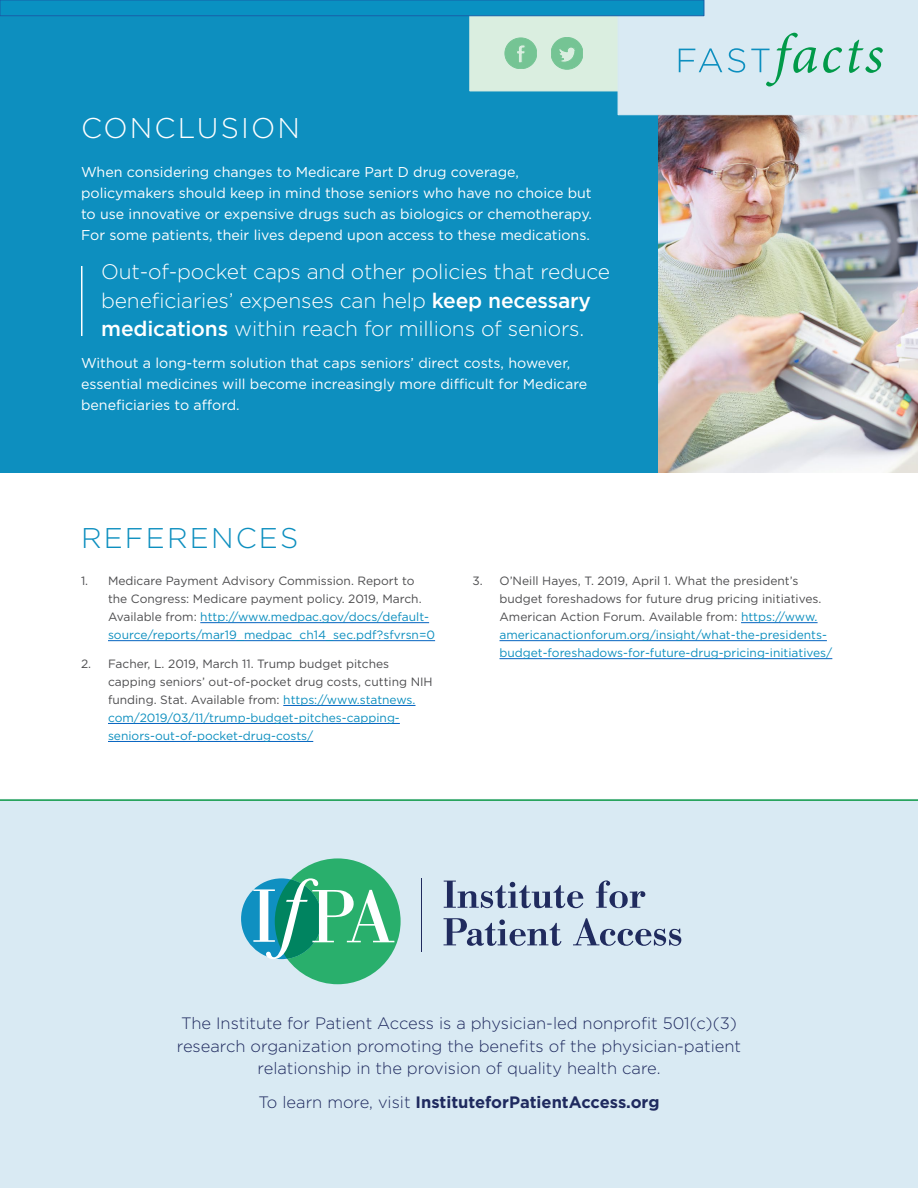
<style>
.page{position:relative;width:918px;height:1188px;background:#fff}
.page>*{position:absolute;margin:0;border:0;box-sizing:border-box;transform-origin:0 0}
.t1{font:300 28.5px "Gotham";letter-spacing:.075em;color:#0d8fbf}
.t2{font:300 28.5px "Gotham";letter-spacing:.075em;color:#fff}
.t3{font:300 21px/28.5px "Gotham";letter-spacing:-.01em;color:#fff}
.t4{font:300 16.5px/22.5px "Gotham";color:#1f2a5f;text-align:center}
.t5{font:700 16.5px "Gotham";color:#1f2a5f}
.t6{font:14.25px/21px "Gotham";color:#fff}
.t7{font:12px/18px "Gotham";color:#4d4d4f}
.s1{font-weight:500}
.s2{color:#0d8fbf}
.s3{font-weight:300}
</style>
<div class="page">
<hr style="left:200px;top:622px;width:229px;height:1px;background:#0563c1">
<hr style="left:108px;top:640px;width:327px;height:1px;background:#0563c1">
<hr style="left:283px;top:705px;width:133px;height:1px;background:#0563c1">
<hr style="left:108px;top:723px;width:292px;height:1px;background:#0563c1">
<hr style="left:108px;top:741px;width:205px;height:1px;background:#0563c1">
<hr style="left:741px;top:622px;width:77px;height:1px;background:#0563c1">
<hr style="left:500px;top:640px;width:327px;height:1px;background:#0563c1">
<hr style="left:500px;top:658px;width:332px;height:1px;background:#0563c1">
<div style="left:0;top:799px;width:918px;height:389px;background:#d9eaf3"></div>
<hr style="left:0;top:799px;width:918px;height:2px;background:#119b49">
<div style="left:241px;top:878px;width:81px;height:81px;background:#0f90c1;border-radius:50%"></div>
<svg style="left:253px;top:858px;width:148px;height:126px"></svg>
<svg style="left:444px;top:881px;width:139px;height:27px"></svg>
<svg style="left:596px;top:880px;width:49px;height:28px"></svg>
<svg style="left:444px;top:918px;width:117px;height:28px"></svg>
<svg style="left:573px;top:918px;width:108px;height:28px"></svg>
<hr style="left:422px;top:878px;width:1px;height:73px;background:#202b5e">
<div style="left:0;top:0;width:918px;height:472px;background:#0d8fbf"></div>
<hr style="left:81px;top:266px;width:1px;height:70px;background:#fff">
<img style="left:659px;top:115px;width:259px;height:357px">
<div style="left:470px;top:0;width:148px;height:91px;background:#daeee0"></div>
<div style="left:618px;top:0;width:300px;height:115px;background:#d9eaf3"></div>
<div style="left:0;top:0;width:704px;height:16px;background:#0991c2;border:1px solid #1860a8"></div>
<svg style="left:505px;top:38px;width:32px;height:31px"></svg>
<svg style="left:551px;top:37px;width:32px;height:32px"></svg>
<svg style="left:679px;top:33px;width:204px;height:54px"></svg>
<h1 class="t2" style="left:81px;top:109px;width:220px">CONCLUSION</h1>
<p class="t6" style="left:81px;top:161px;width:513px">When considering changes to Medicare Part D drug coverage, policymakers should keep in mind those seniors who have no choice but to use innovative or expensive drugs such as biologics or chemotherapy.<br>For some patients, their lives depend upon access to these medications.</p>
<h2 class="t3" style="left:101px;top:257px;width:510px">Out-of-pocket caps and other policies that reduce beneficiaries’ expenses can help <span class="s1">keep necessary medications</span> within reach for millions of seniors.</h2>
<p class="t6" style="left:81px;top:352px;width:508px">Without a long-term solution that caps seniors’ direct costs, however, essential medicines will become increasingly more difficult for Medicare beneficiaries to afford.</p>
<h1 class="t1" style="left:81px;top:520px;width:219px">REFERENCES</h1>
<p class="t7" style="left:108px;top:572px;width:329px;text-indent:-27px">1. Medicare Payment Advisory Commission. Report to the Congress: Medicare payment policy. 2019, March.<br>Available from: <span class="s2">http://www.medpac.gov/docs/default&shy;source/reports/mar19_medpac_ch14_sec.pdf?sfvrsn=0</span></p>
<p class="t7" style="left:108px;top:654px;width:326px;text-indent:-27px">2. Facher, L. 2019, March 11. Trump budget pitches capping seniors’ out-of-pocket drug costs, cutting NIH funding. Stat. Available from: <span class="s2">https://www.statnews. com/2019/03/11/trump-budget-pitches-capping&shy;seniors-out-of-pocket-drug-costs/</span></p>
<p class="t7" style="left:500px;top:572px;width:334px;text-indent:-27px">3. O’Neill Hayes, T. 2019, April 1. What the president’s budget foreshadows for future drug pricing initiatives.<br>American Action Forum. Available from: <span class="s2">https://www. americanactionforum.org/insight/what-the-presidents&shy;budget-foreshadows-for-future-drug-pricing-initiatives/</span></p>
<h3 class="t4" style="left:177px;top:1012px;width:566px">The Institute for Patient Access is a physician-led nonprofit 501(c)(3) research organization promoting the benefits of the physician-patient relationship in the provision of quality health care.</h3>
<h3 class="t5" style="left:259px;top:1091px;width:402px"><span class="s3">To learn more, visit</span> InstituteforPatientAccess.org</h3>
</div>
